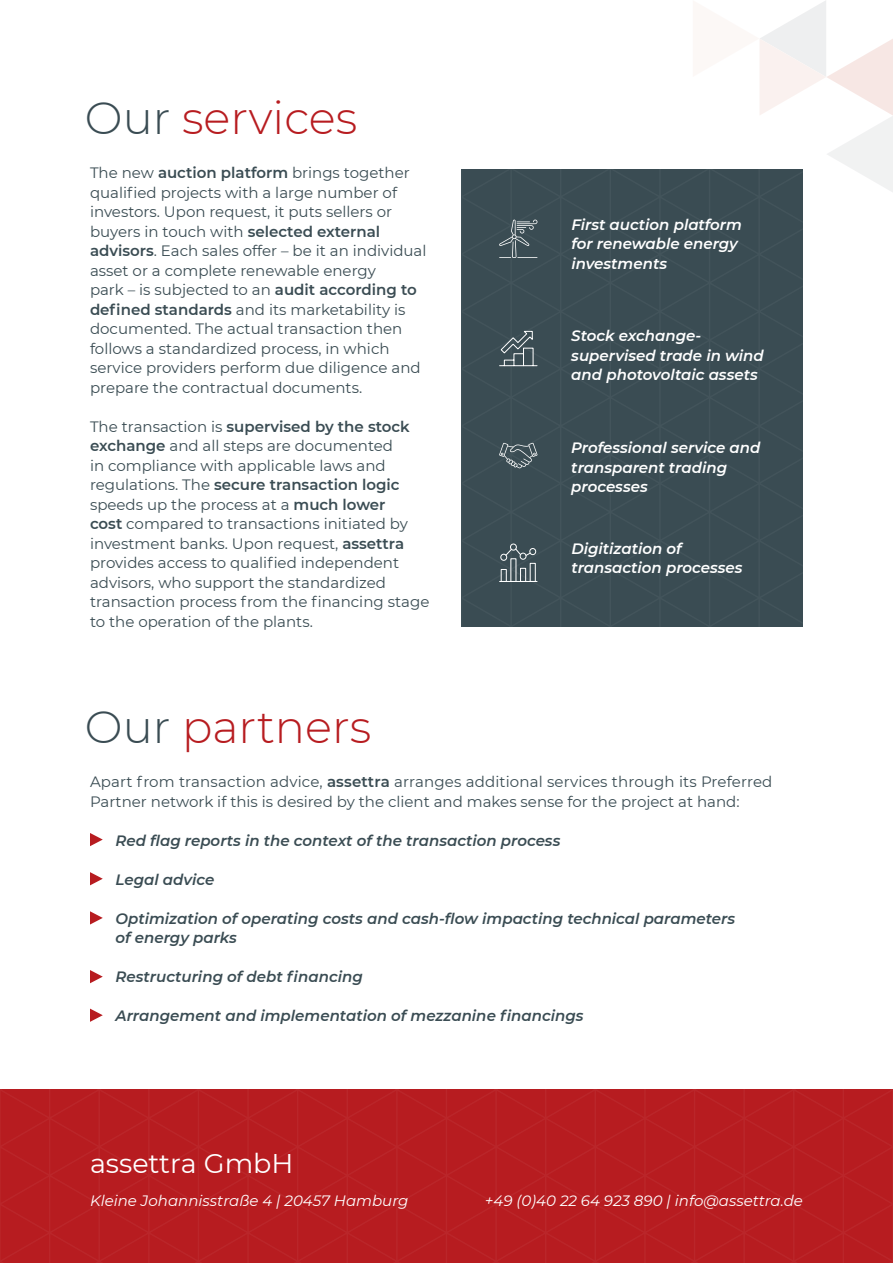
<style>
.page{position:relative;width:893px;height:1263px;background:#fff}
.page>*{position:absolute;margin:0;border:0;box-sizing:border-box;transform-origin:0 0}
.t1{font:300 45px "Montserrat";color:#b71c20}
.t2{font:27px "Montserrat";color:#fff}
.t3{font:15px/19.5px "Montserrat";color:#3a4c53}
.t4{font:italic 600 15px/19.5px "Montserrat";color:#3a4c53}
.t5{font:italic 600 15px/19.5px "Montserrat";color:#fff}
.t6{font:italic 15px "Montserrat";color:#fff}
.s1{color:#3a4c53}
.s2{font-weight:600}
</style>
<div class="page">
<div style="left:0;top:1089px;width:893px;height:174px;background:#b71c20"></div>
<div style="left:461px;top:169px;width:342px;height:458px;background:#3a4c53"></div>
<svg style="left:693px;top:1px;width:200px;height:192px"></svg>
<svg style="left:90px;top:833px;width:13px;height:13px"></svg>
<svg style="left:90px;top:872px;width:13px;height:13px"></svg>
<svg style="left:90px;top:911px;width:13px;height:13px"></svg>
<svg style="left:90px;top:970px;width:13px;height:13px"></svg>
<svg style="left:90px;top:1008px;width:13px;height:14px"></svg>
<svg style="left:499px;top:220px;width:38px;height:38px"></svg>
<svg style="left:499px;top:331px;width:39px;height:35px"></svg>
<svg style="left:499px;top:443px;width:39px;height:25px"></svg>
<svg style="left:499px;top:543px;width:39px;height:39px;background:#5f6d73"></svg>
<h1 class="t1" style="left:85px;top:87px;width:274px"><span class="s1">Our</span> services</h1>
<p class="t3" style="left:90px;top:162px;width:338px">The new <span class="s2">auction platform</span> brings together qualified projects with a large number of investors. Upon request, it puts sellers or buyers in touch with <span class="s2">selected external advisors</span>. Each sales offer – be it an individual asset or a complete renewable energy<br>park – is subjected to an <span class="s2">audit according to defined standards</span> and its marketability is documented. The actual transaction then follows a standardized process, in which service providers perform due diligence and prepare the contractual documents.</p>
<p class="t3" style="left:90px;top:416px;width:341px">The transaction is <span class="s2">supervised by the stock exchange</span> and all steps are documented<br>in compliance with applicable laws and regulations. The <span class="s2">secure transaction logic </span>speeds up the process at a <span class="s2">much lower<br>cost</span> compared to transactions initiated by investment banks. Upon request, <span class="s2">assettra </span>provides access to qualified independent advisors, who support the standardized transaction process from the financing stage to the operation of the plants.</p>
<h1 class="t1" style="left:85px;top:696px;width:288px"><span class="s1">Our</span> partners</h1>
<p class="t5" style="left:571px;top:214px;width:172px">First auction platform for renewable energy investments</p>
<p class="t5" style="left:571px;top:325px;width:194px">Stock exchange&shy;supervised trade in wind and photovoltaic assets</p>
<p class="t5" style="left:571px;top:437px;width:191px">Professional service and transparent trading processes</p>
<p class="t5" style="left:571px;top:538px;width:173px">Digitization of transaction processes</p>
<p class="t3" style="left:90px;top:771px;width:684px">Apart from transaction advice, <span class="s2">assettra</span> arranges additional services through its Preferred<br>Partner network if this is desired by the client and makes sense for the project at hand:</p>
<p class="t4" style="left:116px;top:830px;width:446px">Red flag reports in the context of the transaction process</p>
<p class="t4" style="left:116px;top:869px;width:100px">Legal advice</p>
<p class="t4" style="left:116px;top:908px;width:621px">Optimization of operating costs and cash-flow impacting technical parameters of energy parks</p>
<p class="t4" style="left:116px;top:966px;width:249px">Restructuring of debt financing</p>
<p class="t4" style="left:116px;top:1005px;width:470px">Arrangement and implementation of mezzanine financings</p>
<h2 class="t2" style="left:90px;top:1145px;width:205px">assettra GmbH</h2>
<p class="t6" style="left:90px;top:1190px;width:320px">Kleine Johannisstraße 4 | 20457 Hamburg</p>
<p class="t6" style="left:485px;top:1190px;width:320px">+49 (0)40 22 64 923 890 | info@assettra.de</p>
</div>
